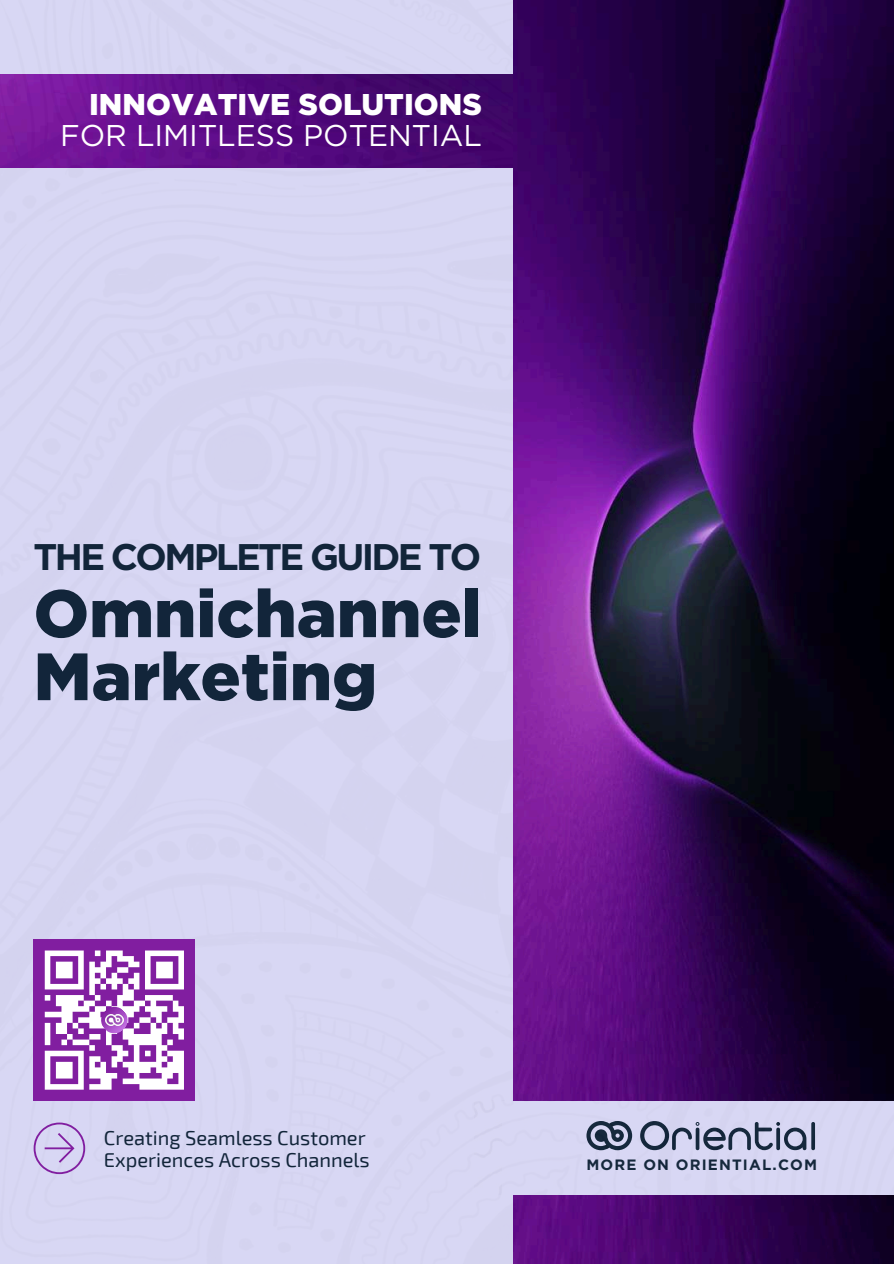
<style>
.page{position:relative;width:894px;height:1264px;background:#fff}
.page>*{position:absolute;margin:0;border:0;box-sizing:border-box;transform-origin:0 0}
.t1{font:900 66.75px/63px "Gotham";color:#12253a}
.t2{font:700 37.05px "Gotham";letter-spacing:-.07em;color:#12253a}
.t3{font:30px "Gotham";color:#fff}
.t4{font:900 30px "Gotham";color:#fff}
.t5{font:20.1px/22.5px "Exo 2";color:#12253a}
.t6{font:700 15px "Gotham";letter-spacing:.075em;color:#12253a}
</style>
<div class="page">
<img style="left:0;top:0;width:513px;height:1263px">
<svg style="left:34px;top:1122px;width:51px;height:52px"></svg>
<img style="left:513px;top:0;width:380px;height:1263px">
<svg style="left:586px;top:1006px;width:307px;height:94px"></svg>
<img style="left:474px;top:1100px;width:419px;height:94px">
<div style="left:34px;top:939px;width:161px;height:161px;background:#811ea0"></div>
<div style="left:45px;top:950px;width:39px;height:6px;background:#fff"></div>
<div style="left:145px;top:950px;width:39px;height:6px;background:#fff"></div>
<div style="left:56px;top:961px;width:17px;height:6px;background:#fff"></div>
<div style="left:156px;top:961px;width:17px;height:6px;background:#fff"></div>
<div style="left:56px;top:967px;width:17px;height:5px;background:#fff"></div>
<div style="left:156px;top:967px;width:17px;height:5px;background:#fff"></div>
<div style="left:56px;top:972px;width:17px;height:6px;background:#fff"></div>
<div style="left:156px;top:972px;width:17px;height:6px;background:#fff"></div>
<svg style="left:45px;top:956px;width:5px;height:27px"></svg>
<svg style="left:145px;top:956px;width:5px;height:27px"></svg>
<svg style="left:178px;top:956px;width:6px;height:27px"></svg>
<div style="left:45px;top:983px;width:39px;height:6px;background:#fff"></div>
<div style="left:145px;top:983px;width:39px;height:6px;background:#fff"></div>
<svg style="left:45px;top:995px;width:5px;height:5px"></svg>
<div style="left:56px;top:995px;width:28px;height:5px;background:#fff"></div>
<div style="left:145px;top:995px;width:28px;height:5px;background:#fff"></div>
<div style="left:56px;top:1000px;width:22px;height:6px;background:#fff"></div>
<div style="left:134px;top:1000px;width:11px;height:6px;background:#fff"></div>
<svg style="left:150px;top:1000px;width:6px;height:6px"></svg>
<div style="left:145px;top:1006px;width:22px;height:5px;background:#fff"></div>
<div style="left:45px;top:1011px;width:28px;height:6px;background:#fff"></div>
<div style="left:150px;top:1011px;width:12px;height:6px;background:#fff"></div>
<div style="left:139px;top:1017px;width:11px;height:5px;background:#fff"></div>
<div style="left:167px;top:1017px;width:17px;height:5px;background:#fff"></div>
<div style="left:56px;top:1022px;width:11px;height:6px;background:#fff"></div>
<svg style="left:150px;top:1017px;width:17px;height:11px"></svg>
<svg style="left:173px;top:1000px;width:11px;height:28px"></svg>
<div style="left:56px;top:1028px;width:11px;height:6px;background:#fff"></div>
<div style="left:150px;top:1028px;width:17px;height:6px;background:#fff"></div>
<div style="left:173px;top:1028px;width:11px;height:6px;background:#fff"></div>
<div style="left:123px;top:1034px;width:39px;height:5px;background:#fff"></div>
<svg style="left:45px;top:1022px;width:5px;height:23px"></svg>
<div style="left:128px;top:1039px;width:34px;height:6px;background:#fff"></div>
<div style="left:45px;top:1050px;width:39px;height:6px;background:#fff"></div>
<svg style="left:145px;top:1050px;width:5px;height:6px"></svg>
<svg style="left:156px;top:1034px;width:28px;height:22px"></svg>
<div style="left:167px;top:1050px;width:17px;height:6px;background:#fff"></div>
<div style="left:156px;top:1056px;width:11px;height:5px;background:#fff"></div>
<div style="left:173px;top:1056px;width:11px;height:5px;background:#fff"></div>
<div style="left:56px;top:1061px;width:17px;height:6px;background:#fff"></div>
<div style="left:123px;top:1061px;width:39px;height:6px;background:#fff"></div>
<div style="left:167px;top:1061px;width:17px;height:6px;background:#fff"></div>
<div style="left:56px;top:1067px;width:17px;height:5px;background:#fff"></div>
<div style="left:128px;top:1067px;width:22px;height:5px;background:#fff"></div>
<div style="left:156px;top:1067px;width:28px;height:5px;background:#fff"></div>
<div style="left:56px;top:1072px;width:17px;height:6px;background:#fff"></div>
<div style="left:162px;top:1072px;width:11px;height:6px;background:#fff"></div>
<svg style="left:45px;top:1056px;width:5px;height:28px"></svg>
<div style="left:123px;top:1078px;width:44px;height:6px;background:#fff"></div>
<svg style="left:178px;top:1072px;width:6px;height:12px"></svg>
<div style="left:45px;top:1084px;width:39px;height:5px;background:#fff"></div>
<div style="left:89px;top:1084px;width:22px;height:5px;background:#fff"></div>
<div style="left:139px;top:1084px;width:45px;height:5px;background:#fff"></div>
<svg style="left:61px;top:950px;width:78px;height:134px"></svg>
<img style="left:105px;top:1014px;width:19px;height:11px">
<h3 class="t4" style="left:89px;top:86px;width:394px">INNOVATIVE SOLUTIONS</h3>
<h3 class="t3" style="left:60px;top:117px;width:423px">FOR LIMITLESS POTENTIAL</h3>
<h2 class="t2" style="left:34px;top:534px;width:449px">THE COMPLETE GUIDE TO</h2>
<h1 class="t1" style="left:34px;top:580px;width:449px">Omnichannel<br>Marketing</h1>
<p class="t5" style="left:104px;top:1125px;width:267px">Creating Seamless Customer<br>Experiences Across Channels</p>
<p class="t6" style="left:586px;top:1155px;width:232px">MORE ON ORIENTIAL.COM</p>
</div>
